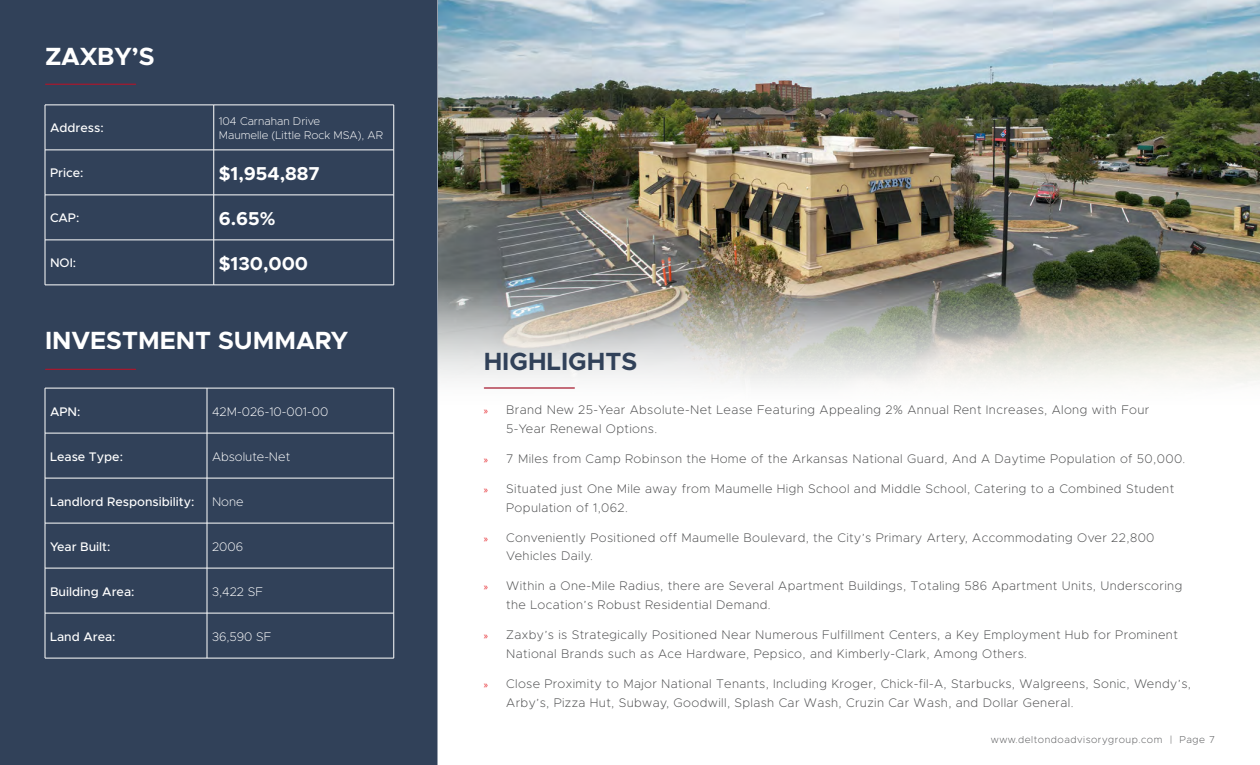
<style>
.page{position:relative;width:1260px;height:765px;background:#fff}
.page>*{position:absolute;margin:0;border:0;box-sizing:border-box;transform-origin:0 0}
.t1{font:700 25px "Metropolis";color:#fff}
.t2{font:700 25px "Metropolis";color:#314159}
.t3{font:700 18.75px "Metropolis";color:#fff}
.t4{font:200 12.5px/18.8px "Metropolis";letter-spacing:.03em;color:#4b4c4d}
.t5{font:500 12.5px "Metropolis";color:#fff}
.t6{font:200 12.5px "Metropolis";color:#fff}
.t7{font:200 11.25px "Metropolis";color:#fff}
.t8{font:200 10px "Metropolis";letter-spacing:.05em;color:#57585a}
.s1{font-family:"Myriad Pro";font-weight:400;font-size:10px;color:#e6252b}
</style>
<div class="page">
<div style="left:0;top:0;width:439px;height:765px;background:#314159"></div>
<hr style="left:46px;top:84px;width:90px;height:1px;background:#a6192e">
<hr style="left:46px;top:369px;width:90px;height:1px;background:#a6192e">
<hr style="left:45px;top:105px;width:169px;height:1px;background:#fff">
<hr style="left:45px;top:105px;width:1px;height:45px;background:#fff">
<hr style="left:214px;top:105px;width:180px;height:1px;background:#fff">
<hr style="left:214px;top:105px;width:1px;height:45px;background:#fff">
<hr style="left:394px;top:105px;width:1px;height:45px;background:#fff">
<hr style="left:45px;top:150px;width:169px;height:1px;background:#fff">
<hr style="left:45px;top:150px;width:1px;height:45px;background:#fff">
<hr style="left:214px;top:150px;width:180px;height:1px;background:#fff">
<hr style="left:214px;top:150px;width:1px;height:45px;background:#fff">
<hr style="left:394px;top:150px;width:1px;height:45px;background:#fff">
<hr style="left:45px;top:195px;width:169px;height:1px;background:#fff">
<hr style="left:45px;top:195px;width:1px;height:45px;background:#fff">
<hr style="left:214px;top:195px;width:180px;height:1px;background:#fff">
<hr style="left:214px;top:195px;width:1px;height:45px;background:#fff">
<hr style="left:394px;top:195px;width:1px;height:45px;background:#fff">
<hr style="left:45px;top:240px;width:169px;height:1px;background:#fff">
<hr style="left:45px;top:240px;width:1px;height:45px;background:#fff">
<hr style="left:214px;top:240px;width:180px;height:1px;background:#fff">
<hr style="left:214px;top:240px;width:1px;height:45px;background:#fff">
<hr style="left:394px;top:240px;width:1px;height:45px;background:#fff">
<hr style="left:45px;top:285px;width:169px;height:1px;background:#fff">
<hr style="left:214px;top:285px;width:180px;height:1px;background:#fff">
<hr style="left:45px;top:388px;width:162px;height:1px;background:#fff">
<hr style="left:45px;top:388px;width:1px;height:45px;background:#fff">
<hr style="left:207px;top:388px;width:187px;height:1px;background:#fff">
<hr style="left:207px;top:388px;width:1px;height:45px;background:#fff">
<hr style="left:394px;top:388px;width:1px;height:45px;background:#fff">
<hr style="left:45px;top:433px;width:162px;height:1px;background:#fff">
<hr style="left:45px;top:433px;width:1px;height:45px;background:#fff">
<hr style="left:207px;top:433px;width:187px;height:1px;background:#fff">
<hr style="left:207px;top:433px;width:1px;height:45px;background:#fff">
<hr style="left:394px;top:433px;width:1px;height:45px;background:#fff">
<hr style="left:45px;top:478px;width:162px;height:1px;background:#fff">
<hr style="left:45px;top:478px;width:1px;height:45px;background:#fff">
<hr style="left:207px;top:478px;width:187px;height:1px;background:#fff">
<hr style="left:207px;top:478px;width:1px;height:45px;background:#fff">
<hr style="left:394px;top:478px;width:1px;height:45px;background:#fff">
<hr style="left:45px;top:523px;width:162px;height:1px;background:#fff">
<hr style="left:45px;top:523px;width:1px;height:45px;background:#fff">
<hr style="left:207px;top:523px;width:187px;height:1px;background:#fff">
<hr style="left:207px;top:523px;width:1px;height:45px;background:#fff">
<hr style="left:394px;top:523px;width:1px;height:45px;background:#fff">
<hr style="left:45px;top:568px;width:162px;height:1px;background:#fff">
<hr style="left:45px;top:568px;width:1px;height:45px;background:#fff">
<hr style="left:207px;top:568px;width:187px;height:1px;background:#fff">
<hr style="left:207px;top:568px;width:1px;height:45px;background:#fff">
<hr style="left:394px;top:568px;width:1px;height:45px;background:#fff">
<hr style="left:45px;top:613px;width:162px;height:1px;background:#fff">
<hr style="left:45px;top:613px;width:1px;height:45px;background:#fff">
<hr style="left:207px;top:613px;width:187px;height:1px;background:#fff">
<hr style="left:207px;top:613px;width:1px;height:45px;background:#fff">
<hr style="left:394px;top:613px;width:1px;height:45px;background:#fff">
<hr style="left:45px;top:658px;width:162px;height:1px;background:#fff">
<hr style="left:207px;top:658px;width:187px;height:1px;background:#fff">
<img style="left:439px;top:0;width:821px;height:389px">
<hr style="left:484px;top:387px;width:90px;height:2px;background:#a6192e">
<p class="t1" style="left:45px;top:40px;width:111px">ZAXBY’S</p>
<p class="t5" style="left:50px;top:120px;width:55px">Address:</p>
<p class="t7" style="left:219px;top:114px;width:103px">104 Carnahan Drive</p>
<p class="t7" style="left:219px;top:128px;width:166px">Maumelle (Little Rock MSA), AR</p>
<p class="t5" style="left:50px;top:165px;width:35px">Price:</p>
<p class="t3" style="left:219px;top:161px;width:103px">$1,954,887</p>
<p class="t5" style="left:50px;top:210px;width:31px">CAP:</p>
<p class="t3" style="left:219px;top:206px;width:58px">6.65%</p>
<p class="t5" style="left:50px;top:255px;width:28px">NOI:</p>
<p class="t3" style="left:219px;top:251px;width:91px">$130,000</p>
<p class="t1" style="left:45px;top:324px;width:305px">INVESTMENT SUMMARY</p>
<p class="t5" style="left:50px;top:403px;width:32px">APN:</p>
<p class="t6" style="left:212px;top:404px;width:118px">42M-026-10-001-00</p>
<p class="t5" style="left:50px;top:448px;width:75px">Lease Type:</p>
<p class="t6" style="left:212px;top:449px;width:80px">Absolute-Net</p>
<p class="t5" style="left:50px;top:493px;width:146px">Landlord Responsibility:</p>
<p class="t6" style="left:212px;top:494px;width:33px">None</p>
<p class="t5" style="left:50px;top:538px;width:62px">Year Built:</p>
<p class="t6" style="left:212px;top:539px;width:33px">2006</p>
<p class="t5" style="left:50px;top:583px;width:86px">Building Area:</p>
<p class="t6" style="left:212px;top:584px;width:52px">3,422 SF</p>
<p class="t5" style="left:50px;top:628px;width:67px">Land Area:</p>
<p class="t6" style="left:212px;top:629px;width:61px">36,590 SF</p>
<p class="t2" style="left:484px;top:345px;width:155px">HIGHLIGHTS</p>
<p class="t4" style="left:506px;top:400px;width:645px;text-indent:-22px"><span class="s1">»</span> Brand New 25-Year Absolute-Net Lease Featuring Appealing 2% Annual Rent Increases, Along with Four<br>5-Year Renewal Options.</p>
<p class="t4" style="left:484px;top:449px;width:703px"><span class="s1">»</span> 7 Miles from Camp Robinson the Home of the Arkansas National Guard, And A Daytime Population of 50,000.</p>
<p class="t4" style="left:506px;top:479px;width:670px;text-indent:-22px"><span class="s1">»</span> Situated just One Mile away from Maumelle High School and Middle School, Catering to a Combined Student<br>Population of 1,062.</p>
<p class="t4" style="left:506px;top:528px;width:650px;text-indent:-22px"><span class="s1">»</span> Conveniently Positioned off Maumelle Boulevard, the City’s Primary Artery, Accommodating Over 22,800<br>Vehicles Daily.</p>
<p class="t4" style="left:506px;top:577px;width:678px;text-indent:-22px"><span class="s1">»</span> Within a One-Mile Radius, there are Several Apartment Buildings, Totaling 586 Apartment Units, Underscoring the Location’s Robust Residential Demand.</p>
<p class="t4" style="left:506px;top:625px;width:673px;text-indent:-22px"><span class="s1">»</span> Zaxby’s is Strategically Positioned Near Numerous Fulfillment Centers, a Key Employment Hub for Prominent<br>National Brands such as Ace Hardware, Pepsico, and Kimberly-Clark, Among Others.</p>
<p class="t4" style="left:506px;top:674px;width:686px;text-indent:-22px"><span class="s1">»</span> Close Proximity to Major National Tenants, Including Kroger, Chick-fil-A, Starbucks, Walgreens, Sonic, Wendy’s,<br>Arby’s, Pizza Hut, Subway, Goodwill, Splash Car Wash, Cruzin Car Wash, and Dollar General.</p>
<p class="t8" style="left:991px;top:733px;width:226px">www.deltondoadvisorygroup.com | Page 7</p>
</div>
